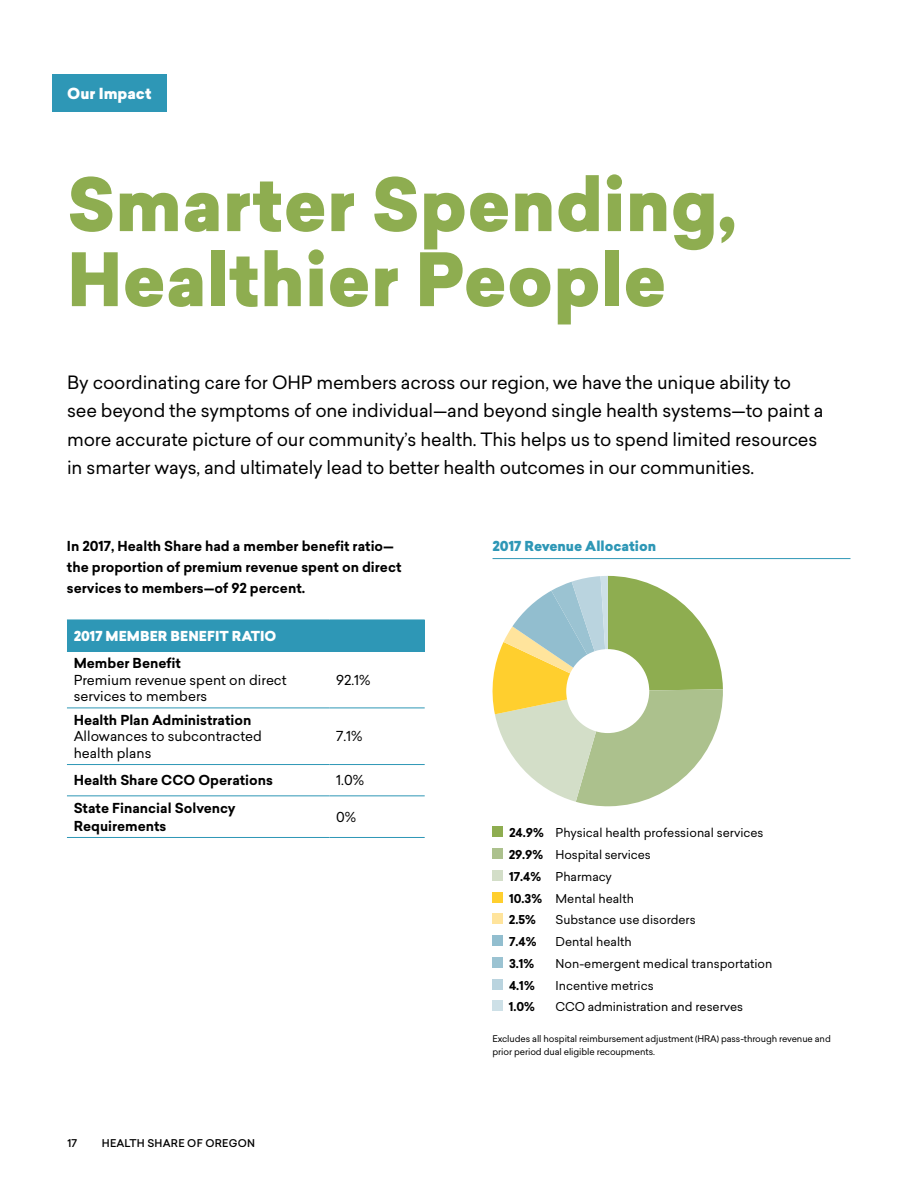
<style>
.page{position:relative;width:918px;height:1188px;background:#fff}
.page>*{position:absolute;margin:0;border:0;box-sizing:border-box;transform-origin:0 0}
.t1{font:900 72px/75px "Sailec";color:#8ead50}
.t2{font:18px/28.5px "Sailec";letter-spacing:-.01em;color:#000}
.t3{font:900 15px "Sailec";color:#fff}
.t4{font:700 13.5px/21px "Sailec";color:#000}
.t5{font:13.5px/16.5px "Sailec";color:#000}
.t6{font:900 13.5px "Sailec";color:#fff}
.t7{font:900 13.5px "Sailec";color:#2e97b6}
.t8{font:12px/21.8px "Sailec";color:#000}
.t9{font:700 12px "Sailec";color:#000}
.t10{font:500 10.5px "Sailec";letter-spacing:.02em;color:#000}
.t11{font:9px/13.5px "Sailec";letter-spacing:-.01em;color:#000}
.s1{font-weight:700}
</style>
<div class="page">
<div style="left:67px;top:620px;width:358px;height:31px;background:#2e97b6"></div>
<hr style="left:67px;top:651px;width:262px;height:1px;background:#2e97b6">
<hr style="left:329px;top:651px;width:96px;height:1px;background:#2e97b6">
<hr style="left:67px;top:708px;width:262px;height:1px;background:#2e97b6">
<hr style="left:329px;top:708px;width:96px;height:1px;background:#2e97b6">
<hr style="left:67px;top:764px;width:262px;height:1px;background:#2e97b6">
<hr style="left:329px;top:764px;width:96px;height:1px;background:#2e97b6">
<hr style="left:67px;top:795px;width:262px;height:1px;background:#2e97b6">
<hr style="left:329px;top:795px;width:96px;height:1px;background:#2e97b6">
<hr style="left:67px;top:837px;width:262px;height:1px;background:#2e97b6">
<hr style="left:329px;top:837px;width:96px;height:1px;background:#2e97b6">
<div style="left:493px;top:826px;width:10px;height:11px;background:#8ead50"></div>
<div style="left:493px;top:848px;width:10px;height:11px;background:#acc18d"></div>
<div style="left:493px;top:870px;width:10px;height:11px;background:#d3dec8"></div>
<div style="left:493px;top:892px;width:10px;height:11px;background:#ffcf2e"></div>
<div style="left:493px;top:913px;width:10px;height:11px;background:#ffe49c"></div>
<div style="left:493px;top:935px;width:10px;height:11px;background:#92becf"></div>
<div style="left:493px;top:957px;width:10px;height:11px;background:#9bc3d2"></div>
<div style="left:493px;top:979px;width:10px;height:11px;background:#bad4df"></div>
<div style="left:493px;top:1000px;width:10px;height:11px;background:#cde0e7"></div>
<svg style="left:492px;top:576px;width:231px;height:230px"></svg>
<div style="left:566px;top:649px;width:83px;height:84px;background:#fff;border-radius:50%"></div>
<div style="left:52px;top:75px;width:115px;height:37px;background:#2e97b6"></div>
<hr style="left:493px;top:558px;width:358px;height:1px;background:#2e97b6">
<p class="t3" style="left:67px;top:83px;width:86px">Our Impact</p>
<h1 class="t1" style="left:67px;top:170px;width:671px">Smarter Spending,<br>Healthier People</h1>
<p class="t2" style="left:67px;top:368px;width:758px">By coordinating care for OHP members across our region, we have the unique ability to see beyond the symptoms of one individual—and beyond single health systems—to paint a more accurate picture of our community’s health. This helps us to spend limited resources in smarter ways, and ultimately lead to better health outcomes in our communities.</p>
<p class="t4" style="left:67px;top:536px;width:336px">In 2017, Health Share had a member benefit ratio— the proportion of premium revenue spent on direct services to members—of 92 percent.</p>
<p class="t6" style="left:74px;top:626px;width:204px">2017 MEMBER BENEFIT RATIO</p>
<p class="t4" style="left:74px;top:653px;width:109px">Member Benefit</p>
<p class="t5" style="left:74px;top:671px;width:214px">Premium revenue spent on direct services to members</p>
<p class="t5" style="left:336px;top:671px;width:36px">92.1%</p>
<p class="t4" style="left:74px;top:710px;width:179px">Health Plan Administration</p>
<p class="t5" style="left:74px;top:728px;width:190px">Allowances to subcontracted health plans</p>
<p class="t5" style="left:336px;top:728px;width:28px">7.1%</p>
<p class="t4" style="left:74px;top:770px;width:201px">Health Share CCO Operations</p>
<p class="t5" style="left:336px;top:772px;width:29px">1.0%</p>
<p class="t4" style="left:74px;top:799px;width:163px;line-height:18px">State Financial Solvency<br>Requirements</p>
<p class="t5" style="left:336px;top:808px;width:22px">0%</p>
<p class="t10" style="left:68px;top:1136px;width:11px">17</p>
<p class="t10" style="left:102px;top:1136px;width:155px">HEALTH SHARE OF OREGON</p>
<p class="t7" style="left:493px;top:537px;width:165px">2017 Revenue Allocation</p>
<p class="t8" style="left:509px;top:822px;width:256px"><span class="s1">24.9%</span> Physical health professional services<br><span class="s1">29.9%</span> Hospital services<br><span class="s1">17.4%</span> Pharmacy<br><span class="s1">10.3%</span> Mental health<br><span class="s1">2.5%</span></p>
<p class="t8" style="left:556px;top:909px;width:142px">Substance use disorders</p>
<p class="t9" style="left:509px;top:933px;width:29px">7.4%</p>
<p class="t8" style="left:556px;top:931px;width:78px">Dental health</p>
<p class="t9" style="left:509px;top:955px;width:27px">3.1%</p>
<p class="t8" style="left:556px;top:952px;width:218px">Non-emergent medical transportation</p>
<p class="t9" style="left:509px;top:977px;width:27px">4.1%</p>
<p class="t8" style="left:556px;top:974px;width:100px">Incentive metrics</p>
<p class="t9" style="left:509px;top:998px;width:28px">1.0%</p>
<p class="t8" style="left:556px;top:996px;width:189px">CCO administration and reserves</p>
<p class="t11" style="left:493px;top:1031px;width:340px">Excludes all hospital reimbursement adjustment (HRA) pass-through revenue and prior period dual eligible recoupments.</p>
</div>
